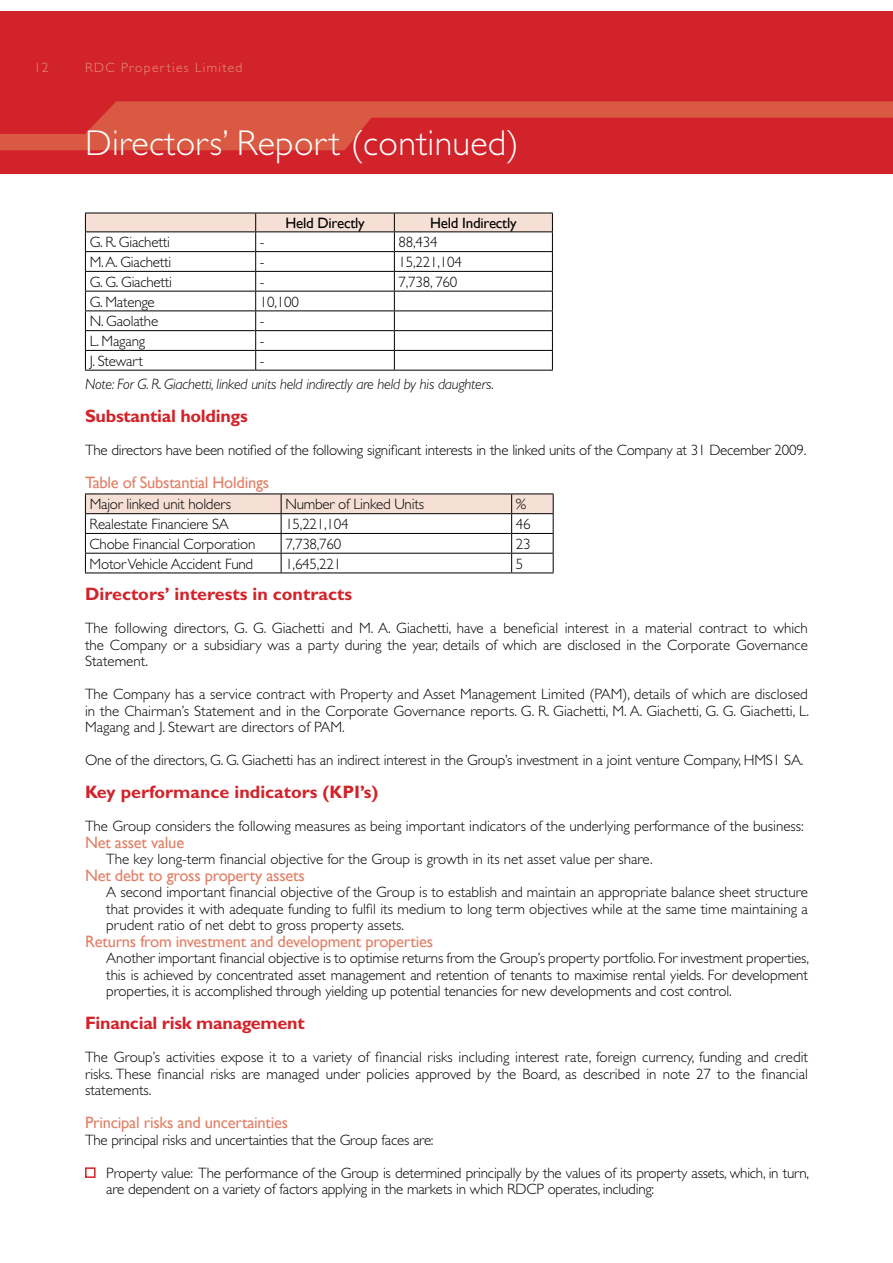
<style>
.page{position:relative;width:893px;height:1263px;background:#fff}
.page>*{position:absolute;margin:0;border:0;box-sizing:border-box;transform-origin:0 0}
.t1{font:300 36px "Gill Sans";letter-spacing:.01em;color:#fff}
.t2{font:700 18px "Gill Sans";color:#d2232a}
.t3{font:16.5px "Gill Sans";letter-spacing:-.015em;color:#e18067}
.t4{font:300 15px/16.5px "Gill Sans";letter-spacing:-.015em;color:#000;text-align:justify}
.t5{font:italic 300 15px "Gill Sans";letter-spacing:-.015em;color:#000}
.t6{font:15px "Gill Sans";letter-spacing:-.015em;color:#000}
.t7{font:300 13.5px "Gill Sans";letter-spacing:.1em;color:#e59279}
</style>
<div class="page">
<div style="left:0;top:11px;width:893px;height:163px;background:#d2232a"></div>
<svg style="left:0;top:101px;width:893px;height:49px"></svg>
<hr style="left:85px;top:370px;width:171px;height:1px;background:#000">
<hr style="left:256px;top:370px;width:138px;height:1px;background:#000">
<hr style="left:394px;top:370px;width:159px;height:1px;background:#000">
<svg style="left:85px;top:213px;width:468px;height:157px"></svg>
<hr style="left:85px;top:493px;width:196px;height:1px;background:#000">
<hr style="left:281px;top:493px;width:231px;height:1px;background:#000">
<hr style="left:512px;top:493px;width:42px;height:1px;background:#000">
<hr style="left:85px;top:573px;width:196px;height:1px;background:#000">
<hr style="left:281px;top:573px;width:231px;height:1px;background:#000">
<hr style="left:512px;top:573px;width:42px;height:1px;background:#000">
<svg style="left:85px;top:494px;width:469px;height:79px"></svg>
<div style="left:85px;top:1167px;width:11px;height:11px;border:2px solid #d2232a"></div>
<p class="t7" style="left:34px;top:60px;width:16px">12</p>
<p class="t7" style="left:85px;top:60px;width:159px">RDC Properties Limited</p>
<h1 class="t1" style="left:85px;top:122px;width:435px">Directors’ Report (continued)</h1>
<p class="t6" style="left:285px;top:214px;width:81px">Held Directly</p>
<p class="t6" style="left:430px;top:214px;width:88px">Held Indirectly</p>
<p class="t4" style="left:90px;top:234px;width:82px">G. R. Giachetti</p>
<p class="t4" style="left:260px;top:234px;width:6px">-</p>
<p class="t4" style="left:399px;top:234px;width:41px">88,434</p>
<p class="t4" style="left:90px;top:254px;width:83px">M. A. Giachetti</p>
<p class="t4" style="left:260px;top:254px;width:6px">-</p>
<p class="t4" style="left:399px;top:254px;width:65px">15,221,104</p>
<p class="t4" style="left:90px;top:274px;width:84px">G. G. Giachetti</p>
<p class="t4" style="left:260px;top:274px;width:6px">-</p>
<p class="t4" style="left:399px;top:274px;width:60px">7,738, 760</p>
<p class="t4" style="left:90px;top:294px;width:67px">G. Matenge</p>
<p class="t4" style="left:260px;top:294px;width:41px">10,100</p>
<p class="t4" style="left:90px;top:313px;width:70px">N. Gaolathe</p>
<p class="t4" style="left:260px;top:313px;width:6px">-</p>
<p class="t4" style="left:90px;top:333px;width:57px">L. Magang</p>
<p class="t4" style="left:260px;top:333px;width:6px">-</p>
<p class="t4" style="left:90px;top:353px;width:55px">J. Stewart</p>
<p class="t4" style="left:260px;top:353px;width:6px">-</p>
<p class="t5" style="left:85px;top:375px;width:410px">Note: For G. R. Giachetti, linked units held indirectly are held by his daughters.</p>
<p class="t2" style="left:85px;top:405px;width:164px">Substantial holdings</p>
<p class="t4" style="left:85px;top:441px;width:723px">The directors have been notified of the following significant interests in the linked units of the Company at 31 December 2009.</p>
<p class="t3" style="left:85px;top:472px;width:186px">Table of Substantial Holdings</p>
<p class="t4" style="left:90px;top:496px;width:143px">Major linked unit holders</p>
<p class="t4" style="left:285px;top:496px;width:140px">Number of Linked Units</p>
<p class="t4" style="left:516px;top:496px;width:12px">%</p>
<p class="t4" style="left:90px;top:516px;width:141px">Realestate Financiere SA</p>
<p class="t4" style="left:285px;top:516px;width:65px">15,221,104</p>
<p class="t4" style="left:516px;top:516px;width:16px">46</p>
<p class="t4" style="left:90px;top:536px;width:167px">Chobe Financial Corporation</p>
<p class="t4" style="left:285px;top:536px;width:58px">7,738,760</p>
<p class="t4" style="left:516px;top:536px;width:16px">23</p>
<p class="t4" style="left:90px;top:556px;width:165px">Motor Vehicle Accident Fund</p>
<p class="t4" style="left:285px;top:556px;width:58px">1,645,221</p>
<p class="t4" style="left:516px;top:556px;width:9px">5</p>
<p class="t2" style="left:85px;top:584px;width:269px">Directors’ interests in contracts</p>
<p class="t4" style="left:85px;top:620px;width:724px">The following directors, G. G. Giachetti and M. A. Giachetti, have a beneficial interest in a material contract to which the Company or a subsidiary was a party during the year, details of which are disclosed in the Corporate Governance Statement.</p>
<p class="t4" style="left:85px;top:686px;width:725px">The Company has a service contract with Property and Asset Management Limited (PAM), details of which are disclosed in the Chairman’s Statement and in the Corporate Governance reports. G. R. Giachetti, M. A. Giachetti, G. G. Giachetti, L.<br>Magang and J. Stewart are directors of PAM.</p>
<p class="t4" style="left:85px;top:752px;width:720px">One of the directors, G. G. Giachetti has an indirect interest in the Group’s investment in a joint venture Company, HMS1 SA.</p>
<p class="t2" style="left:85px;top:782px;width:295px">Key performance indicators (KPI’s)</p>
<p class="t4" style="left:85px;top:818px;width:720px">The Group considers the following measures as being important indicators of the underlying performance of the business:</p>
<p class="t3" style="left:85px;top:832px;width:101px">Net asset value</p>
<p class="t4" style="left:106px;top:851px;width:548px">The key long-term financial objective for the Group is growth in its net asset value per share.</p>
<p class="t3" style="left:85px;top:865px;width:221px">Net debt to gross property assets</p>
<p class="t4" style="left:106px;top:884px;width:703px">A second important financial objective of the Group is to establish and maintain an appropriate balance sheet structure that provides it with adequate funding to fulfil its medium to long term objectives while at the same time maintaining a prudent ratio of net debt to gross property assets.</p>
<p class="t3" style="left:85px;top:931px;width:350px">Returns from investment and development properties</p>
<p class="t4" style="left:106px;top:950px;width:704px">Another important financial objective is to optimise returns from the Group’s property portfolio. For investment properties, this is achieved by concentrated asset management and retention of tenants to maximise rental yields. For development properties, it is accomplished through yielding up potential tenancies for new developments and cost control.</p>
<p class="t2" style="left:85px;top:1013px;width:221px">Financial risk management</p>
<p class="t4" style="left:85px;top:1049px;width:724px">The Group’s activities expose it to a variety of financial risks including interest rate, foreign currency, funding and credit risks. These financial risks are managed under policies approved by the Board, as described in note 27 to the financial statements.</p>
<p class="t3" style="left:85px;top:1113px;width:205px">Principal risks and uncertainties</p>
<p class="t4" style="left:106px;top:1123px;width:704px;line-height:33px;text-indent:-21px">The principal risks and uncertainties that the Group faces are:<br>Property value: The performance of the Group is determined principally by the values of its property assets, which, in turn,</p>
<p class="t4" style="left:106px;top:1181px;width:549px">are dependent on a variety of factors applying in the markets in which RDCP operates, including:</p>
</div>
